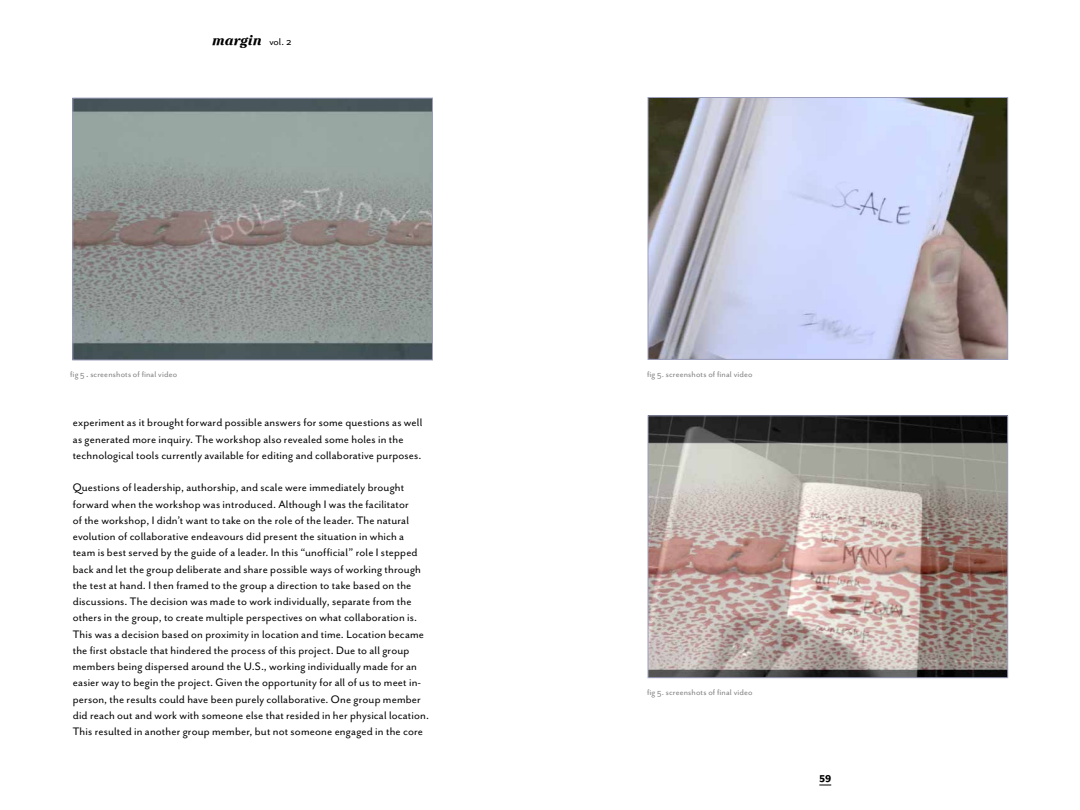
<style>
.page{position:relative;width:1080px;height:810px;background:#fff}
.page>*{position:absolute;margin:0;border:0;box-sizing:border-box;transform-origin:0 0}
.t1{font:italic 15px "Cheltenham ITCTT Bold";letter-spacing:.01em;color:#000}
.t2{font:12.5px/16.2px "Mr Eaves San OT";letter-spacing:.01em;color:#000}
.t3{font:800 11.25px "Mr Eaves San OT";color:#000}
.t4{font:9.38px "Mr Eaves San OT";letter-spacing:.015em;color:#808080}
.s1{font-family:"Mr Eaves San OT";font-style:normal;font-size:11.25px}
.s2{font-weight:700;font-style:italic}
</style>
<div class="page">
<svg style="left:819px;top:785px;width:12px;height:1px"></svg>
<img style="left:75px;top:100px;width:356px;height:258px">
<div style="left:73px;top:98px;width:360px;height:262px;border:1px solid #9b9fbc"></div>
<img style="left:650px;top:100px;width:356px;height:257px">
<div style="left:648px;top:98px;width:360px;height:261px;border:1px solid #9b9fbc"></div>
<img style="left:650px;top:418px;width:356px;height:258px">
<div style="left:648px;top:416px;width:360px;height:262px;border:1px solid #9b9fbc"></div>
<p class="t1" style="left:212px;top:31px;width:81px">margin <span class="s1">vol. 2</span></p>
<p class="t4" style="left:70px;top:369px;width:109px">fig 5 <span class="s2">.</span> screenshots of final video</p>
<p class="t4" style="left:647px;top:369px;width:107px">fig 5. screenshots of final video</p>
<p class="t2" style="left:73px;top:415px;width:351px">experiment as it brought forward possible answers for some questions as well as generated more inquiry. The workshop also revealed some holes in the technological tools currently available for editing and collaborative purposes.</p>
<p class="t2" style="left:73px;top:480px;width:358px">Questions of leadership, authorship, and scale were immediately brought forward when the workshop was introduced. Although I was the facilitator<br>of the workshop, I didn’t want to take on the role of the leader. The natural evolution of collaborative endeavours did present the situation in which a team is best served by the guide of a leader. In this “unofficial” role I stepped back and let the group deliberate and share possible ways of working through the test at hand. I then framed to the group a direction to take based on the discussions. The decision was made to work individually, separate from the others in the group, to create multiple perspectives on what collaboration is.<br>This was a decision based on proximity in location and time. Location became the first obstacle that hindered the process of this project. Due to all group members being dispersed around the U.S., working individually made for an easier way to begin the project. Given the opportunity for all of us to meet in&shy;person, the results could have been purely collaborative. One group member did reach out and work with someone else that resided in her physical location.<br>This resulted in another group member, but not someone engaged in the core</p>
<p class="t4" style="left:647px;top:687px;width:107px">fig 5. screenshots of final video</p>
<p class="t3" style="left:819px;top:770px;width:13px">59</p>
</div>
